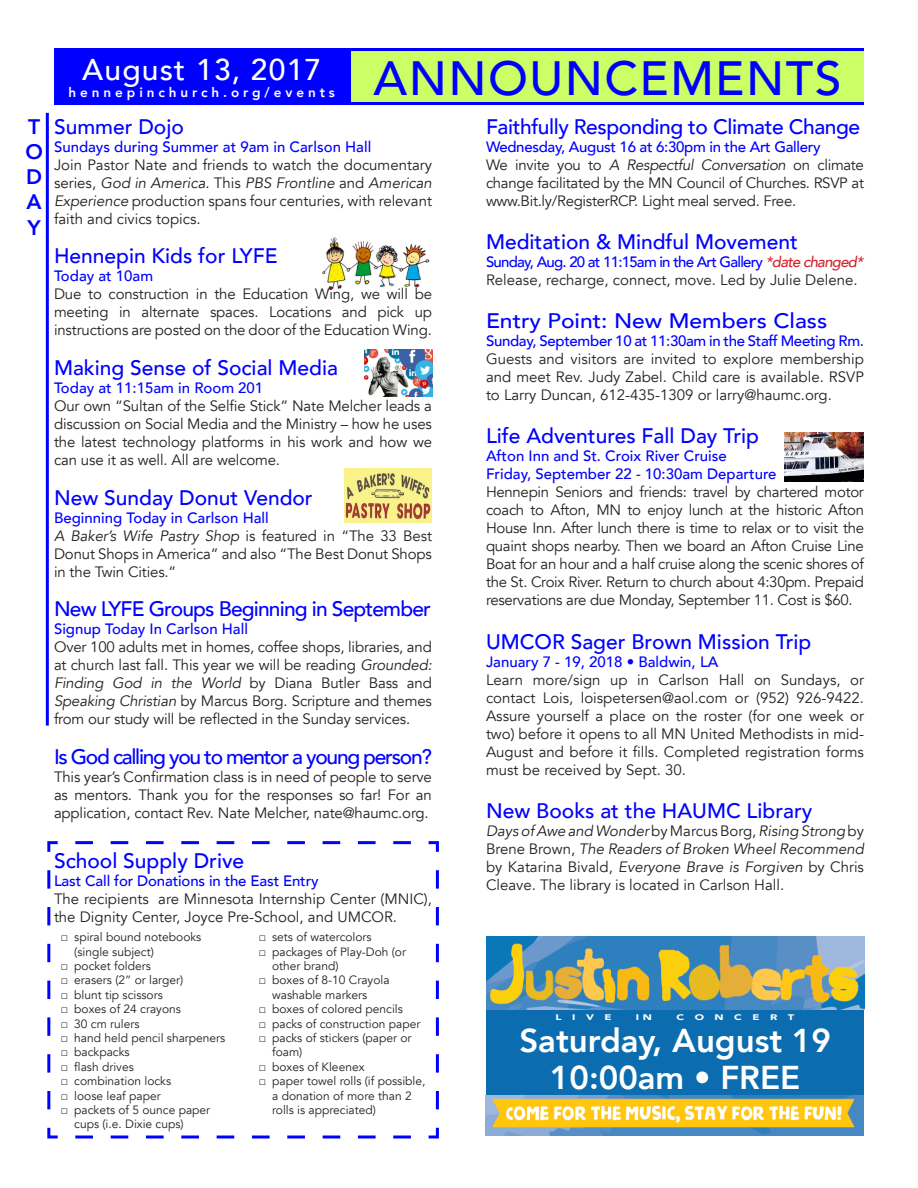
<style>
.page{position:relative;width:918px;height:1188px;background:#fff}
.page>*{position:absolute;margin:0;border:0;box-sizing:border-box;transform-origin:0 0}
.t1{font:500 48px "Avenir";letter-spacing:.03em;color:#00f}
.t2{font:800 33px "Avenir";color:#fff}
.t3{font:500 30px "Avenir";letter-spacing:.04em;color:#fff}
.t4{font:500 21px "Avenir";color:#00f}
.t5{font:500 21px "Avenir";letter-spacing:-.06em;color:#00f}
.t6{font:500 21px "Avenir";letter-spacing:-.02em;color:#00f}
.t7{font:500 21px "Avenir";letter-spacing:-.04em;color:#00f}
.t8{font:500 21px "Avenir";color:#00f;scale:1.09 1}
.t9{font:800 21px "Avenir";color:#00f}
.t10{font:15px/18px "Avenir";letter-spacing:-.01em;color:#231f20;text-align:justify}
.t11{font:500 15px "Avenir";color:#00f}
.t12{font:500 15px "Avenir";letter-spacing:-.02em;color:#00f}
.t13{font:500 15px "Avenir";letter-spacing:-.05em;color:#00f}
.t14{font:800 13.5px "Avenir";letter-spacing:.29em;color:#fff}
.t15{font:12px/14.4px "Avenir";color:#231f20}
.t16{font:900 8.1px "Avenir";color:#fff;scale:1.39 1}
.s1{font-style:italic}
.s2{font-family:"Arial"}
.s3{font-style:italic;color:#d1232a}
</style>
<div class="page">
<div style="left:486px;top:1007px;width:378px;height:88px;background:#0b6daf"></div>
<img style="left:486px;top:937px;width:378px;height:73px">
<img style="left:486px;top:1095px;width:378px;height:41px">
<img style="left:322px;top:238px;width:108px;height:52px">
<div style="left:351px;top:50px;width:513px;height:54px;background:#cf6"></div>
<div style="left:54px;top:50px;width:297px;height:54px;background:#00f"></div>
<hr style="left:54px;top:102px;width:810px;height:3px;background:#00f">
<hr style="left:54px;top:48px;width:810px;height:3px;background:#00f">
<hr style="left:46px;top:113px;width:3px;height:613px;background:#00f">
<svg style="left:47px;top:841px;width:392px;height:298px"></svg>
<img style="left:345px;top:468px;width:87px;height:54px">
<img style="left:784px;top:432px;width:80px;height:49px">
<img style="left:364px;top:349px;width:68px;height:47px">
<p class="t9" style="left:28px;top:110px;width:14px">T</p>
<p class="t9" style="left:25px;top:135px;width:19px">O</p>
<p class="t9" style="left:26px;top:161px;width:17px">D</p>
<p class="t9" style="left:27px;top:186px;width:17px">A</p>
<p class="t9" style="left:28px;top:211px;width:15px">Y</p>
<p class="t3" style="left:82px;top:43px;width:241px">August 13, 2017</p>
<p class="t14" style="left:69px;top:82px;width:268px">hennepinchurch.org/events</p>
<p class="t1" style="left:374px;top:36px;width:469px">ANNOUNCEMENTS</p>
<p class="t4" style="left:54px;top:108px;width:131px">Summer Dojo</p>
<p class="t11" style="left:54px;top:134px;width:319px">Sundays during Summer at 9am in Carlson Hall</p>
<p class="t10" style="left:54px;top:156px;width:380px">Join Pastor Nate and friends to watch the documentary series, <span class="s1">God in America</span>. This <span class="s1">PBS Frontline</span> and <span class="s1">American Experience</span> production spans four centuries, with relevant faith and civics topics.</p>
<p class="t4" style="left:54px;top:238px;width:225px">Hennepin Kids for LYFE</p>
<p class="t11" style="left:54px;top:263px;width:101px">Today at 10am</p>
<p class="t10" style="left:54px;top:286px;width:380px">Due to construction in the Education Wing, we will be meeting in alternate spaces. Locations and pick up instructions are posted on the door of the Education Wing.</p>
<p class="t4" style="left:54px;top:350px;width:285px">Making Sense of Social Media</p>
<p class="t11" style="left:54px;top:375px;width:211px">Today at 11:15am in Room 201</p>
<p class="t10" style="left:54px;top:397px;width:380px">Our own “Sultan of the Selfie Stick” Nate Melcher leads a discussion on Social Media and the Ministry – how he uses the latest technology platforms in his work and how we can use it as well. All are welcome.</p>
<p class="t4" style="left:54px;top:479px;width:260px">New Sunday Donut Vendor</p>
<p class="t11" style="left:54px;top:504px;width:216px">Beginning Today in Carlson Hall</p>
<p class="t10" style="left:54px;top:527px;width:380px"><span class="s1">A Baker’s Wife Pastry Shop</span> is featured in “The 33 Best Donut Shops in America” and also “The Best Donut Shops in the Twin Cities.”</p>
<p class="t7" style="left:54px;top:591px;width:378px">New LYFE Groups Beginning in September</p>
<p class="t11" style="left:54px;top:616px;width:195px">Signup Today In Carlson Hall</p>
<p class="t10" style="left:54px;top:638px;width:380px">Over 100 adults met in homes, coffee shops, libraries, and at church last fall. This year we will be reading <span class="s1">Grounded:<br>Finding God in the World</span> by Diana Butler Bass and <span class="s1">Speaking Christian</span> by Marcus Borg. Scripture and themes from our study will be reflected in the Sunday services.</p>
<p class="t5" style="left:54px;top:738px;width:380px">Is God calling you to mentor a young person?</p>
<p class="t10" style="left:54px;top:768px;width:380px">This year’s Confirmation class is in need of people to serve as mentors. Thank you for the responses so far! For an application, contact Rev. Nate Melcher, nate@haumc.org.</p>
<p class="t4" style="left:54px;top:842px;width:192px">School Supply Drive</p>
<p class="t11" style="left:54px;top:867px;width:266px">Last Call for Donations in the East Entry</p>
<p class="t10" style="left:54px;top:890px;width:379px">The recipients are Minnesota Internship Center (MNIC), the Dignity Center, Joyce Pre-School, and UMCOR.</p>
<p class="t15" style="left:74px;top:930px;width:129px;text-indent:-14px"><span class="s2">□</span> spiral bound notebooks (single subject)</p>
<p class="t15" style="left:61px;top:959px;width:92px"><span class="s2">□</span> pocket folders</p>
<p class="t15" style="left:61px;top:973px;width:124px"><span class="s2">□</span> erasers (2” or larger)</p>
<p class="t15" style="left:61px;top:988px;width:104px"><span class="s2">□</span> blunt tip scissors</p>
<p class="t15" style="left:61px;top:1002px;width:122px"><span class="s2">□</span> boxes of 24 crayons</p>
<p class="t15" style="left:61px;top:1016px;width:80px"><span class="s2">□</span> 30 cm rulers</p>
<p class="t15" style="left:61px;top:1031px;width:166px"><span class="s2">□</span> hand held pencil sharpeners</p>
<p class="t15" style="left:61px;top:1045px;width:70px"><span class="s2">□</span> backpacks</p>
<p class="t15" style="left:61px;top:1060px;width:75px"><span class="s2">□</span> flash drives</p>
<p class="t15" style="left:61px;top:1074px;width:112px"><span class="s2">□</span> combination locks</p>
<p class="t15" style="left:61px;top:1088px;width:101px"><span class="s2">□</span> loose leaf paper</p>
<p class="t15" style="left:74px;top:1103px;width:138px;text-indent:-14px"><span class="s2">□</span> packets of 5 ounce paper cups (i.e. Dixie cups)</p>
<p class="t15" style="left:259px;top:930px;width:115px"><span class="s2">□</span> sets of watercolors</p>
<p class="t15" style="left:272px;top:944px;width:135px;text-indent:-14px"><span class="s2">□</span> packages of Play-Doh (or other brand)</p>
<p class="t15" style="left:272px;top:973px;width:119px;text-indent:-14px"><span class="s2">□</span> boxes of 8-10 Crayola washable markers</p>
<p class="t15" style="left:259px;top:1002px;width:146px"><span class="s2">□</span> boxes of colored pencils</p>
<p class="t15" style="left:259px;top:1016px;width:163px"><span class="s2">□</span> packs of construction paper</p>
<p class="t15" style="left:272px;top:1031px;width:141px;text-indent:-14px"><span class="s2">□</span> packs of stickers (paper or foam)</p>
<p class="t15" style="left:259px;top:1060px;width:107px"><span class="s2">□</span> boxes of Kleenex</p>
<p class="t15" style="left:272px;top:1074px;width:155px;text-indent:-14px"><span class="s2">□</span> paper towel rolls (if possible, a donation of more than 2 rolls is appreciated)</p>
<p class="t6" style="left:486px;top:108px;width:376px">Faithfully Responding to Climate Change</p>
<p class="t12" style="left:486px;top:134px;width:336px">Wednesday, August 16 at 6:30pm in the Art Gallery</p>
<p class="t10" style="left:486px;top:156px;width:380px">We invite you to <span class="s1">A Respectful Conversation</span> on climate change facilitated by the MN Council of Churches. RSVP at www.Bit.ly/RegisterRCP. Light meal served. Free.</p>
<p class="t4" style="left:486px;top:224px;width:313px">Meditation &amp; Mindful Movement</p>
<p class="t13" style="left:486px;top:249px;width:379px">Sunday, Aug. 20 at 11:15am in the Art Gallery <span class="s3">*date changed*</span></p>
<p class="t10" style="left:486px;top:271px;width:373px">Release, recharge, connect, move. Led by Julie Delene.</p>
<p class="t8" style="left:486px;top:303px;width:315px">Entry Point: New Members Class</p>
<p class="t12" style="left:486px;top:328px;width:380px">Sunday, September 10 at 11:30am in the Staff Meeting Rm.</p>
<p class="t10" style="left:486px;top:350px;width:379px">Guests and visitors are invited to explore membership and meet Rev. Judy Zabel. Child care is available. RSVP to Larry Duncan, 612-435-1309 or larry@haumc.org.</p>
<p class="t4" style="left:486px;top:418px;width:275px">Life Adventures Fall Day Trip</p>
<p class="t11" style="left:486px;top:443px;width:242px">Afton Inn and St. Croix River Cruise</p>
<p class="t11" style="left:486px;top:461px;width:292px">Friday, September 22 - 10:30am Departure</p>
<p class="t10" style="left:486px;top:484px;width:380px">Hennepin Seniors and friends: travel by chartered motor coach to Afton, MN to enjoy lunch at the historic Afton House Inn. After lunch there is time to relax or to visit the quaint shops nearby. Then we board an Afton Cruise Line Boat for an hour and a half cruise along the scenic shores of the St. Croix River. Return to church about 4:30pm. Prepaid reservations are due Monday, September 11. Cost is $60.</p>
<p class="t4" style="left:486px;top:623px;width:327px">UMCOR Sager Brown Mission Trip</p>
<p class="t11" style="left:486px;top:648px;width:234px">January 7 - 19, 2018 • Baldwin, LA</p>
<p class="t10" style="left:486px;top:671px;width:380px">Learn more/sign up in Carlson Hall on Sundays, or contact Lois, loispetersen@aol.com or (952) 926-9422.<br>Assure yourself a place on the roster (for one week or two) before it opens to all MN United Methodists in mid-August and before it fills. Completed registration forms must be received by Sept. 30.</p>
<p class="t4" style="left:486px;top:792px;width:328px">New Books at the HAUMC Library</p>
<p class="t10" style="left:486px;top:822px;width:380px"><span class="s1">Days of Awe and Wonder</span> by Marcus Borg, <span class="s1">Rising Strong</span> by Brene Brown, <span class="s1">The Readers of Broken Wheel Recommend </span>by Katarina Bivald, <span class="s1">Everyone Brave is Forgiven</span> by Chris Cleave. The library is located in Carlson Hall.</p>
<p class="t16" style="left:556px;top:1011px;width:6px">L</p>
<p class="t16" style="left:572px;top:1011px;width:4px">I</p>
<p class="t16" style="left:586px;top:1011px;width:7px">V</p>
<p class="t16" style="left:604px;top:1011px;width:7px">E</p>
<p class="t16" style="left:636px;top:1011px;width:13px">I N</p>
<p class="t16" style="left:676px;top:1011px;width:7px">C</p>
<p class="t16" style="left:695px;top:1011px;width:8px">O</p>
<p class="t16" style="left:715px;top:1011px;width:8px">N</p>
<p class="t16" style="left:734px;top:1011px;width:7px">C</p>
<p class="t16" style="left:753px;top:1011px;width:7px">E</p>
<p class="t16" style="left:770px;top:1011px;width:7px">R</p>
<p class="t16" style="left:788px;top:1011px;width:6px">T</p>
<p class="t2" style="left:519px;top:1015px;width:313px">Saturday, August 19</p>
<p class="t2" style="left:550px;top:1051px;width:252px">10:00am • FREE</p>
</div>
